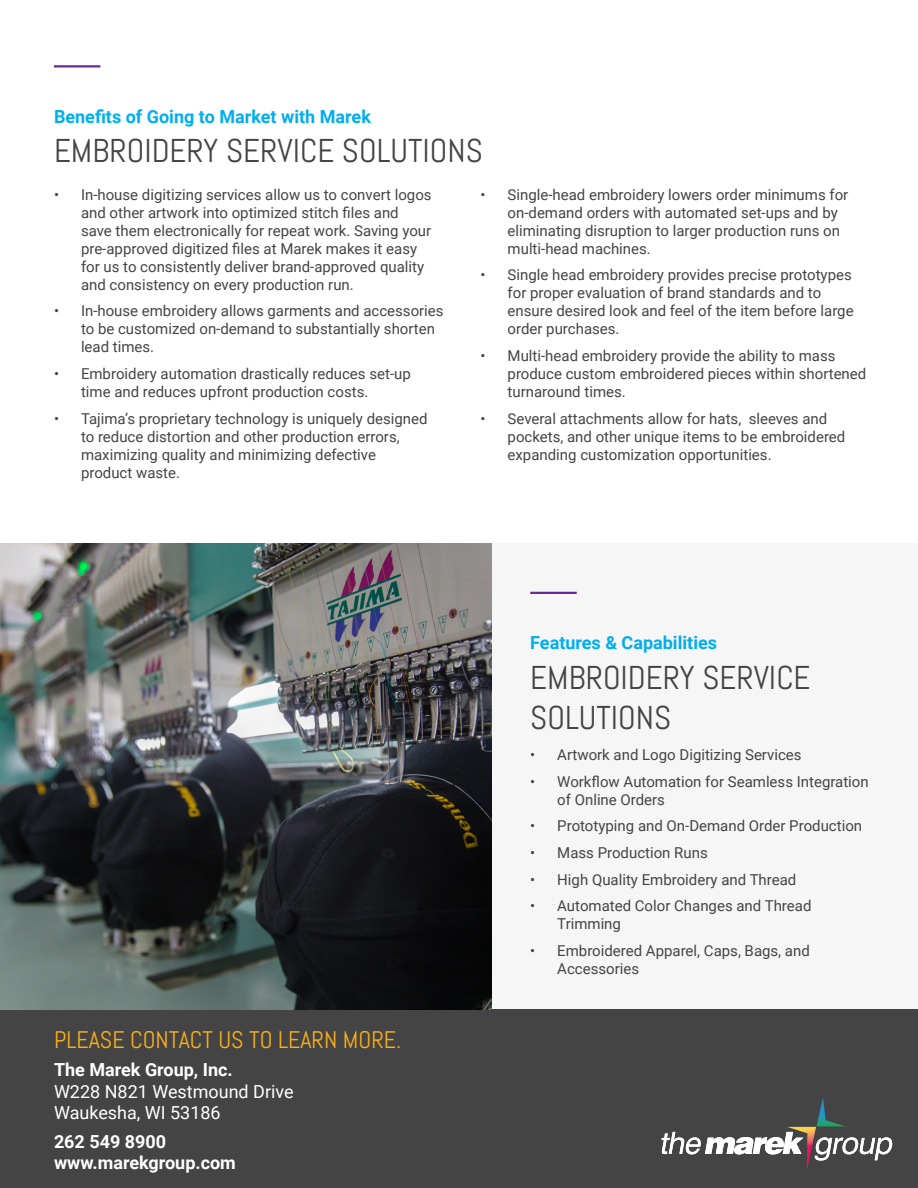
<style>
.page{position:relative;width:918px;height:1188px;background:#fff}
.page>*{position:absolute;margin:0;border:0;box-sizing:border-box;transform-origin:0 0}
.t1{font:33px/39.6px "Abel Pro";color:#444}
.t2{font:24px "Abel Pro";color:#faaf18}
.t3{font:700 18px "Roboto";color:#00aeef}
.t4{font:700 18px/21.6px "Roboto";color:#fff}
.t5{font:18px/21.6px "Roboto";color:#fff}
.t6{font:15px/18px "Roboto";color:#444}
</style>
<div class="page">
<div style="left:0;top:543px;width:918px;height:467px;background:#f6f6f6"></div>
<div style="left:0;top:1010px;width:918px;height:178px;background:#444"></div>
<hr style="left:530px;top:592px;width:47px;height:2px;background:#652d91">
<svg style="left:661px;top:1098px;width:232px;height:72px"></svg>
<img style="left:0;top:543px;width:491px;height:467px">
<hr style="left:54px;top:65px;width:46px;height:3px;background:#652d91">
<p class="t3" style="left:54px;top:104px;width:318px">Benefits of Going to Market with Marek</p>
<p class="t1" style="left:54px;top:131px;width:430px">EMBROIDERY SERVICE SOLUTIONS</p>
<p class="t6" style="left:81px;top:185px;width:352px;text-indent:-27px">• In-house digitizing services allow us to convert logos and other artwork into optimized stitch files and save them electronically for repeat work. Saving your pre-approved digitized files at Marek makes it easy for us to consistently deliver brand-approved quality and consistency on every production run.</p>
<p class="t6" style="left:81px;top:301px;width:364px;text-indent:-27px">• In-house embroidery allows garments and accessories to be customized on-demand to substantially shorten lead times.</p>
<p class="t6" style="left:81px;top:364px;width:331px;text-indent:-27px">• Embroidery automation drastically reduces set-up time and reduces upfront production costs.</p>
<p class="t6" style="left:81px;top:409px;width:348px;text-indent:-27px">• Tajima’s proprietary technology is uniquely designed to reduce distortion and other production errors, maximizing quality and minimizing defective product waste.</p>
<p class="t6" style="left:508px;top:185px;width:342px;text-indent:-27px">• Single-head embroidery lowers order minimums for on-demand orders with automated set-ups and by eliminating disruption to larger production runs on multi-head machines.</p>
<p class="t6" style="left:508px;top:265px;width:348px;text-indent:-27px">• Single head embroidery provides precise prototypes for proper evaluation of brand standards and to ensure desired look and feel of the item before large order purchases.</p>
<p class="t6" style="left:508px;top:346px;width:360px;text-indent:-27px">• Multi-head embroidery provide the ability to mass produce custom embroidered pieces within shortened turnaround times.</p>
<p class="t6" style="left:508px;top:409px;width:339px;text-indent:-27px">• Several attachments allow for hats, sleeves and pockets, and other unique items to be embroidered expanding customization opportunities.</p>
<p class="t2" style="left:54px;top:1024px;width:349px">PLEASE CONTACT US TO LEARN MORE.</p>
<p class="t4" style="left:54px;top:1058px;width:180px">The Marek Group, Inc.</p>
<p class="t5" style="left:54px;top:1080px;width:241px">W228 N821 Westmound Drive<br>Waukesha, WI 53186</p>
<p class="t4" style="left:54px;top:1130px;width:183px">262 549 8900 www.marekgroup.com</p>
<p class="t3" style="left:530px;top:630px;width:188px">Features &amp; Capabilities</p>
<p class="t1" style="left:530px;top:658px;width:282px">EMBROIDERY SERVICE<br>SOLUTIONS</p>
<p class="t6" style="left:530px;top:745px;width:273px">• Artwork and Logo Digitizing Services</p>
<p class="t6" style="left:557px;top:772px;width:313px;text-indent:-27px">• Workflow Automation for Seamless Integration of Online Orders</p>
<p class="t6" style="left:530px;top:816px;width:333px">• Prototyping and On-Demand Order Production</p>
<p class="t6" style="left:530px;top:843px;width:179px">• Mass Production Runs</p>
<p class="t6" style="left:530px;top:870px;width:268px">• High Quality Embroidery and Thread</p>
<p class="t6" style="left:557px;top:896px;width:256px;text-indent:-27px">• Automated Color Changes and Thread<br>Trimming</p>
<p class="t6" style="left:557px;top:941px;width:254px;text-indent:-27px">• Embroidered Apparel, Caps, Bags, and<br>Accessories</p>
</div>
